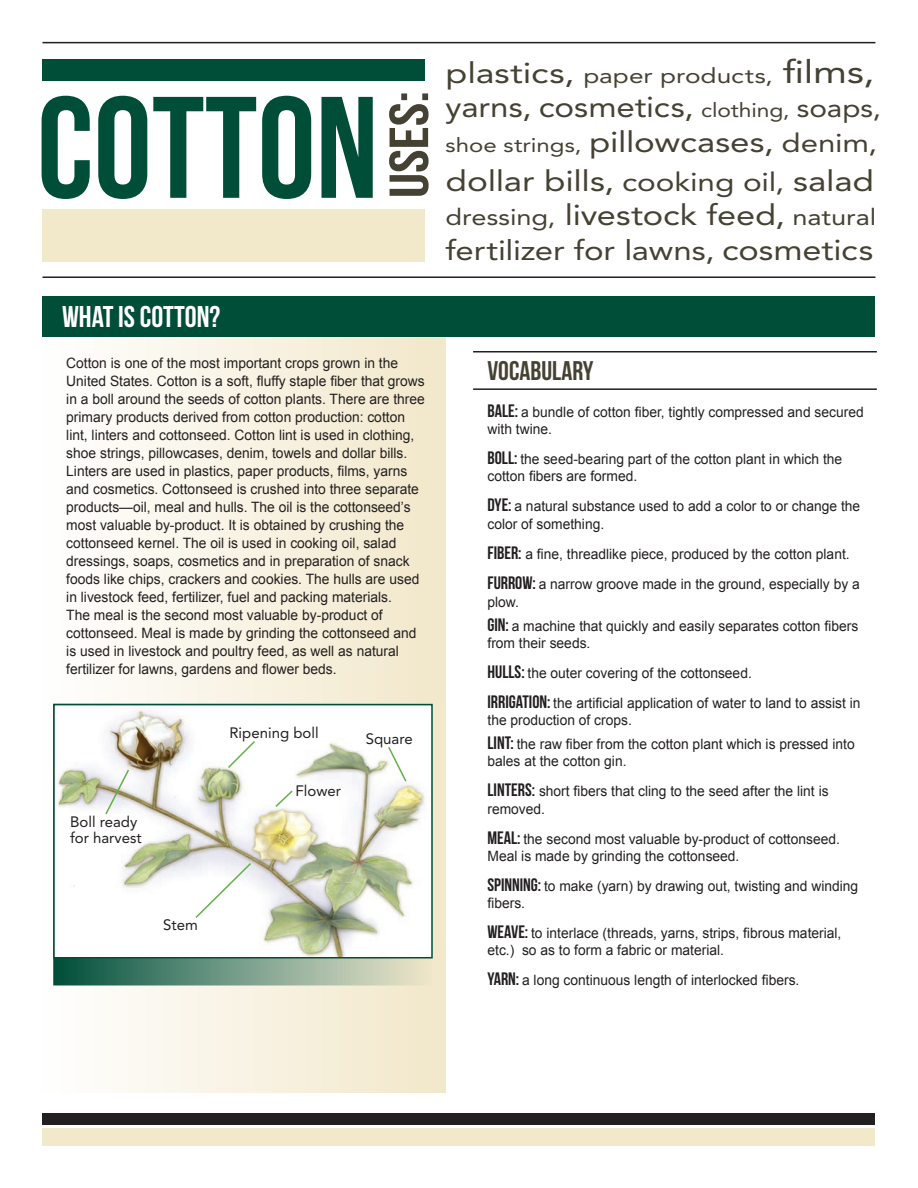
<style>
.page{position:relative;width:918px;height:1188px;background:#fff}
.page>*{position:absolute;margin:0;border:0;box-sizing:border-box;transform-origin:0 0}
.t1{font:144.15px "Bebas Neue";color:#004e38}
.t2{font:55.05px "Bebas Neue";color:#454234;scale:1.14 1}
.HEAD{font:30px "Bebas Neue";color:#fff}
.t3{font:28.8px "Avenir";letter-spacing:-.005em;color:#454234;scale:1.15 1}
.t4{font:28.8px "Avenir";letter-spacing:-.005em;color:#454234;scale:1.22 1}
.t5{font:27.75px "Avenir";letter-spacing:-.01em;color:#454234;scale:1.19 1}
.HEAD-2{font:27px "Bebas Neue";color:#454234}
.t6{font:22.8px "Avenir";letter-spacing:-.005em;color:#454234;scale:1.19 1}
.t7{font:21px "Avenir";color:#454234;scale:1.25 1}
.t8{font:19.8px "Avenir";color:#454234;scale:1.21 1}
.t9{font:15px/16.5px "Avenir";color:#231f20}
.VOCABULARY_WORD{font:14.25px/17.2px "Arial";color:#231f20}
.BODY{font:14.25px/18px "Arial";color:#231f20}
.s1{font-size:28.8px}
.s2{font-size:31.8px}
.s3{font-size:19.8px}
.s4{font-size:25.8px}
.s5{font-family:"Bebas Neue";font-size:18px}
</style>
<div class="page">
<div style="left:43px;top:338px;width:403px;height:756px;background:linear-gradient(to right,#fefefe,#f2e8ca)"></div>
<svg style="left:53px;top:958px;width:380px;height:28px;background:#799d88"></svg>
<img style="left:56px;top:707px;width:374px;height:248px">
<div style="left:53px;top:704px;width:380px;height:254px;border:2px solid #004e38"></div>
<div style="left:43px;top:1128px;width:832px;height:17px;background:#f2e8ca"></div>
<div style="left:43px;top:1113px;width:832px;height:11px;background:#231f20"></div>
<hr style="left:43px;top:276px;width:832px;height:2px;background:#231f20">
<hr style="left:43px;top:42px;width:832px;height:1px;background:#231f20">
<div style="left:42px;top:210px;width:382px;height:52px;background:#f2e8ca"></div>
<div style="left:42px;top:59px;width:382px;height:22px;background:#004e38"></div>
<div style="left:43px;top:296px;width:832px;height:41px;background:#004e38"></div>
<svg style="left:226px;top:739px;width:31px;height:31px"></svg>
<hr style="left:473px;top:351px;width:404px;height:1px;background:#231f20">
<hr style="left:473px;top:388px;width:404px;height:2px;background:#231f20">
<svg style="left:104px;top:768px;width:26px;height:48px"></svg>
<svg style="left:274px;top:789px;width:20px;height:20px"></svg>
<svg style="left:194px;top:861px;width:59px;height:59px"></svg>
<svg style="left:387px;top:745px;width:21px;height:38px"></svg>
<p class="t1" style="left:37px;top:68px;width:343px">COTTON</p>
<p class="t2" style="left:379px;top:198px;width:95px;rotate:-90deg">USES:</p>
<p class="HEAD" style="left:62px;top:300px;width:160px">WHAT IS COTTON?</p>
<p class="BODY" style="left:66px;top:354px;width:360px">Cotton is one of the most important crops grown in the United States. Cotton is a soft, fluffy staple fiber that grows in a boll around the seeds of cotton plants. There are three primary products derived from cotton production: cotton lint, linters and cottonseed. Cotton lint is used in clothing, shoe strings, pillowcases, denim, towels and dollar bills.<br>Linters are used in plastics, paper products, films, yarns and cosmetics. Cottonseed is crushed into three separate products—oil, meal and hulls. The oil is the cottonseed’s most valuable by-product. It is obtained by crushing the cottonseed kernel. The oil is used in cooking oil, salad dressings, soaps, cosmetics and in preparation of snack foods like chips, crackers and cookies. The hulls are used in livestock feed, fertilizer, fuel and packing materials.<br>The meal is the second most valuable by-product of cottonseed. Meal is made by grinding the cottonseed and is used in livestock and poultry feed, as well as natural fertilizer for lawns, gardens and flower beds.</p>
<p class="t9" style="left:230px;top:724px;width:91px">Ripening boll</p>
<p class="t9" style="left:366px;top:730px;width:48px">Square</p>
<p class="t9" style="left:70px;top:814px;width:73px">Boll ready for harvest</p>
<p class="t9" style="left:163px;top:917px;width:36px">Stem</p>
<p class="t9" style="left:295px;top:783px;width:47px">Flower</p>
<p class="t7" style="left:446px;top:63px;width:345px"><span class="s1">plastics,</span> paper products, <span class="s2">films,</span></p>
<p class="t3" style="left:446px;top:90px;width:380px">yarns, cosmetics, <span class="s3">clothing,</span> <span class="s4">soaps,</span></p>
<p class="t8" style="left:446px;top:133px;width:358px">shoe strings, <span class="s1">pillowcases,</span> <span class="s4">denim,</span></p>
<p class="t4" style="left:446px;top:164px;width:353px">dollar bills, <span class="s4">cooking oil,</span> salad</p>
<p class="t6" style="left:446px;top:204px;width:364px">dressing, <span class="s1">livestock feed,</span> natural</p>
<p class="t5" style="left:446px;top:234px;width:361px">fertilizer for lawns, <span class="s1">cosmetics</span></p>
<p class="HEAD-2" style="left:488px;top:356px;width:108px">VOCABULARY</p>
<p class="VOCABULARY_WORD" style="left:487px;top:403px;width:378px"><span class="s5">BALE:</span> a bundle of cotton fiber, tightly compressed and secured with twine.</p>
<p class="VOCABULARY_WORD" style="left:488px;top:451px;width:356px"><span class="s5">BOLL:</span> the seed-bearing part of the cotton plant in which the cotton fibers are formed.</p>
<p class="VOCABULARY_WORD" style="left:487px;top:498px;width:374px"><span class="s5">DYE:</span> a natural substance used to add a color to or change the color of something.</p>
<p class="VOCABULARY_WORD" style="left:488px;top:545px;width:364px"><span class="s5">FIBER:</span> a fine, threadlike piece, produced by the cotton plant.</p>
<p class="VOCABULARY_WORD" style="left:488px;top:575px;width:374px;line-height:18px"><span class="s5">FURROW:</span> a narrow groove made in the ground, especially by a plow.</p>
<p class="VOCABULARY_WORD" style="left:488px;top:617px;width:372px"><span class="s5">GIN:</span> a machine that quickly and easily separates cotton fibers from their seeds.</p>
<p class="VOCABULARY_WORD" style="left:488px;top:664px;width:266px"><span class="s5">HULLS:</span> the outer covering of the cottonseed.</p>
<p class="VOCABULARY_WORD" style="left:487px;top:694px;width:375px"><span class="s5">IRRIGATION:</span> the artificial application of water to land to assist in the production of crops.</p>
<p class="VOCABULARY_WORD" style="left:487px;top:736px;width:369px"><span class="s5">LINT:</span> the raw fiber from the cotton plant which is pressed into bales at the cotton gin.</p>
<p class="VOCABULARY_WORD" style="left:488px;top:783px;width:343px"><span class="s5">LINTERS:</span> short fibers that cling to the seed after the lint is removed.</p>
<p class="VOCABULARY_WORD" style="left:487px;top:830px;width:354px"><span class="s5">MEAL:</span> the second most valuable by-product of cottonseed.<br>Meal is made by grinding the cottonseed.</p>
<p class="VOCABULARY_WORD" style="left:487px;top:877px;width:372px"><span class="s5">SPINNING:</span> to make (yarn) by drawing out, twisting and winding fibers.</p>
<p class="VOCABULARY_WORD" style="left:487px;top:925px;width:355px"><span class="s5">WEAVE:</span> to interlace (threads, yarns, strips, fibrous material, etc.) so as to form a fabric or material.</p>
<p class="VOCABULARY_WORD" style="left:488px;top:972px;width:313px"><span class="s5">YARN:</span> a long continuous length of interlocked fibers.</p>
</div>
